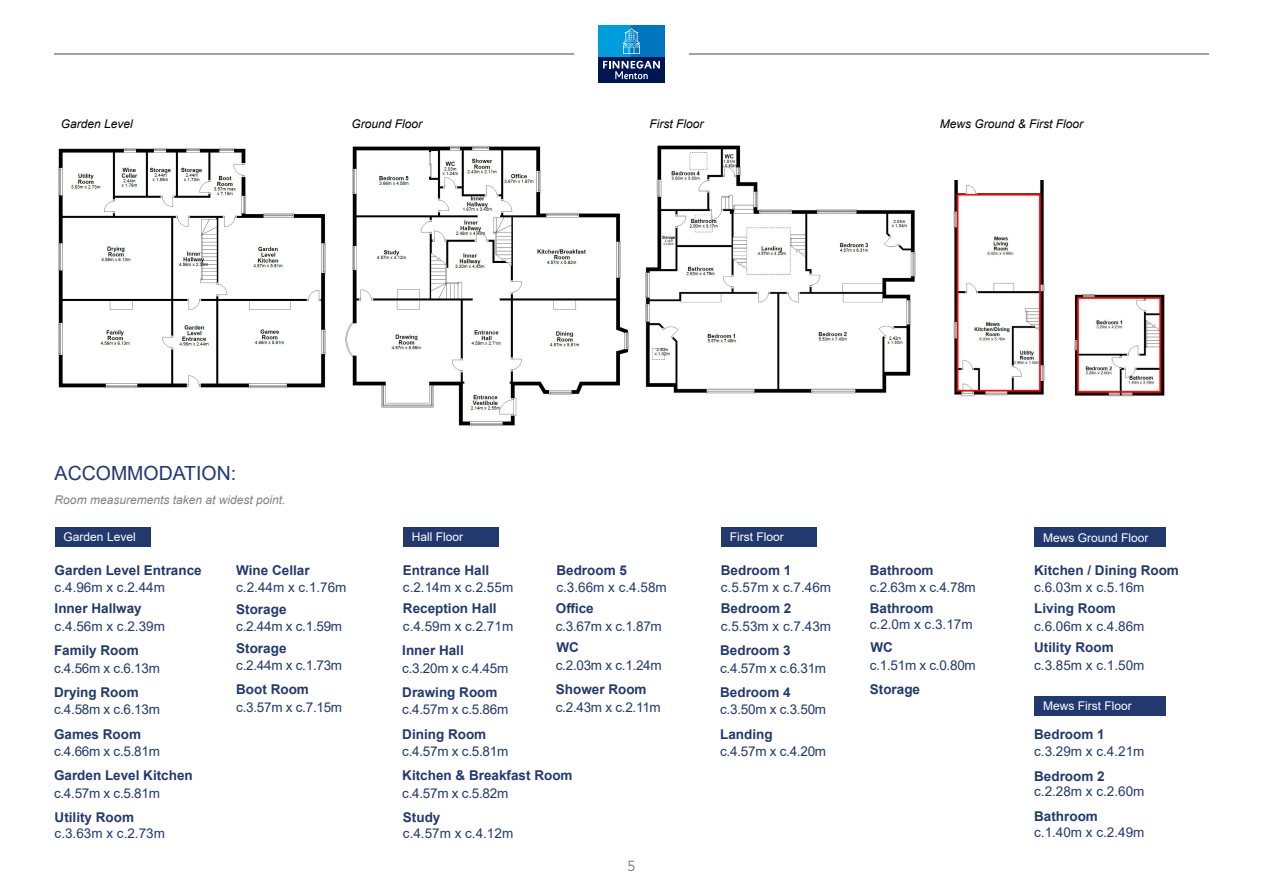
<style>
.page{position:relative;width:1263px;height:893px;background:#fff}
.page>*{position:absolute;margin:0;border:0;box-sizing:border-box;transform-origin:0 0}
.t1{font:19.5px "Arial";color:#223970}
.t2{font:14.25px "Sassoon Sans Std";color:#818285}
.t3{font:13.5px "Arial";letter-spacing:-.02em;color:#223970}
.t4{font:700 13.5px "Arial";color:#223970}
.t5{font:12px "Arial";color:#fff}
.t6{font:italic 12px "Arial";color:#000}
.t7{font:italic 12px "Arial";color:#818285}
</style>
<div class="page">
<img style="left:645px;top:145px;width:271px;height:249px">
<img style="left:58px;top:148px;width:268px;height:241px">
<img style="left:345px;top:145px;width:284px;height:281px">
<img style="left:953px;top:180px;width:92px;height:217px">
<img style="left:1074px;top:294px;width:91px;height:103px">
<div style="left:598px;top:57px;width:67px;height:25px;background:#001652"></div>
<div style="left:598px;top:26px;width:33px;height:31px;background:#009ddc"></div>
<div style="left:631px;top:26px;width:34px;height:31px;background:#0076c0"></div>
<svg style="left:603px;top:61px;width:57px;height:18px"></svg>
<svg style="left:623px;top:28px;width:17px;height:26px"></svg>
<hr style="left:54px;top:53px;width:520px;height:2px;background:#818285">
<hr style="left:689px;top:53px;width:520px;height:2px;background:#818285">
<div style="left:55px;top:527px;width:96px;height:20px;background:#223970"></div>
<div style="left:403px;top:527px;width:96px;height:20px;background:#223970"></div>
<div style="left:721px;top:527px;width:96px;height:20px;background:#223970"></div>
<div style="left:1034px;top:527px;width:132px;height:20px;background:#223970"></div>
<div style="left:1034px;top:696px;width:132px;height:19px;background:#223970"></div>
<p class="t6" style="left:61px;top:116px;width:74px">Garden Level</p>
<p class="t6" style="left:351px;top:116px;width:72px">Ground Floor</p>
<p class="t6" style="left:649px;top:116px;width:55px">First Floor</p>
<p class="t6" style="left:940px;top:116px;width:145px">Mews Ground &amp; First Floor</p>
<h1 class="t1" style="left:55px;top:460px;width:183px">ACCOMMODATION:</h1>
<p class="t7" style="left:55px;top:492px;width:232px">Room measurements taken at widest point.</p>
<p class="t5" style="left:64px;top:529px;width:74px">Garden Level</p>
<p class="t4" style="left:55px;top:560px;width:149px">Garden Level Entrance</p>
<p class="t3" style="left:55px;top:578px;width:112px">c.4.96m x c.2.44m</p>
<p class="t4" style="left:236px;top:560px;width:75px">Wine Cellar</p>
<p class="t3" style="left:236px;top:578px;width:112px">c.2.44m x c.1.76m</p>
<p class="t5" style="left:412px;top:529px;width:53px">Hall Floor</p>
<p class="t4" style="left:403px;top:560px;width:88px">Entrance Hall</p>
<p class="t3" style="left:403px;top:578px;width:112px">c.2.14m x c.2.55m</p>
<p class="t4" style="left:556px;top:560px;width:72px">Bedroom 5</p>
<p class="t3" style="left:556px;top:578px;width:112px">c.3.66m x c.4.58m</p>
<p class="t5" style="left:730px;top:529px;width:56px">First Floor</p>
<p class="t4" style="left:721px;top:560px;width:72px">Bedroom 1</p>
<p class="t3" style="left:721px;top:578px;width:112px">c.5.57m x c.7.46m</p>
<p class="t4" style="left:870px;top:560px;width:65px">Bathroom</p>
<p class="t3" style="left:870px;top:578px;width:107px">c.2.63m x c.4.78m</p>
<p class="t5" style="left:1043px;top:529px;width:107px">Mews Ground Floor</p>
<p class="t4" style="left:1034px;top:560px;width:146px">Kitchen / Dining Room</p>
<p class="t3" style="left:1034px;top:578px;width:112px">c.6.03m x c.5.16m</p>
<p class="t4" style="left:55px;top:599px;width:89px">Inner Hallway</p>
<p class="t3" style="left:55px;top:617px;width:112px">c.4.56m x c.2.39m</p>
<p class="t4" style="left:54px;top:641px;width:86px">Family Room</p>
<p class="t3" style="left:54px;top:659px;width:107px">c.4.56m x c.6.13m</p>
<p class="t4" style="left:54px;top:682px;width:86px">Drying Room</p>
<p class="t3" style="left:54px;top:700px;width:107px">c.4.58m x c.6.13m</p>
<p class="t4" style="left:54px;top:724px;width:89px">Games Room</p>
<p class="t3" style="left:54px;top:742px;width:107px">c.4.66m x c.5.81m</p>
<p class="t4" style="left:54px;top:766px;width:140px">Garden Level Kitchen</p>
<p class="t3" style="left:54px;top:784px;width:107px">c.4.57m x c.5.81m</p>
<p class="t4" style="left:55px;top:808px;width:81px">Utility Room</p>
<p class="t3" style="left:55px;top:824px;width:112px">c.3.63m x c.2.73m</p>
<p class="t4" style="left:236px;top:600px;width:52px">Storage</p>
<p class="t3" style="left:236px;top:617px;width:107px">c.2.44m x c.1.59m</p>
<p class="t4" style="left:236px;top:638px;width:52px">Storage</p>
<p class="t3" style="left:236px;top:656px;width:107px">c.2.44m x c.1.73m</p>
<p class="t4" style="left:236px;top:680px;width:74px">Boot Room</p>
<p class="t3" style="left:236px;top:698px;width:107px">c.3.57m x c.7.15m</p>
<p class="t4" style="left:403px;top:599px;width:95px">Reception Hall</p>
<p class="t3" style="left:403px;top:617px;width:112px">c.4.59m x c.2.71m</p>
<p class="t4" style="left:556px;top:599px;width:39px">Office</p>
<p class="t3" style="left:556px;top:617px;width:107px">c.3.67m x c.1.87m</p>
<p class="t4" style="left:721px;top:599px;width:72px">Bedroom 2</p>
<p class="t3" style="left:721px;top:617px;width:112px">c.5.53m x c.7.43m</p>
<p class="t4" style="left:870px;top:599px;width:65px">Bathroom</p>
<p class="t3" style="left:870px;top:615px;width:104px">c.2.0m x c.3.17m</p>
<p class="t4" style="left:1034px;top:599px;width:83px">Living Room</p>
<p class="t3" style="left:1034px;top:617px;width:112px">c.6.06m x c.4.86m</p>
<p class="t4" style="left:556px;top:638px;width:24px">WC</p>
<p class="t3" style="left:556px;top:656px;width:107px">c.2.03m x c.1.24m</p>
<p class="t4" style="left:402px;top:641px;width:63px">Inner Hall</p>
<p class="t3" style="left:402px;top:659px;width:107px">c.3.20m x c.4.45m</p>
<p class="t4" style="left:402px;top:682px;width:97px">Drawing Room</p>
<p class="t3" style="left:402px;top:700px;width:107px">c.4.57m x c.5.86m</p>
<p class="t4" style="left:402px;top:724px;width:85px">Dining Room</p>
<p class="t3" style="left:402px;top:742px;width:107px">c.4.57m x c.5.81m</p>
<p class="t4" style="left:402px;top:766px;width:172px">Kitchen &amp; Breakfast Room</p>
<p class="t3" style="left:402px;top:784px;width:107px">c.4.57m x c.5.82m</p>
<p class="t4" style="left:556px;top:680px;width:92px">Shower Room</p>
<p class="t3" style="left:556px;top:698px;width:106px">c.2.43m x c.2.11m</p>
<p class="t4" style="left:403px;top:808px;width:39px">Study</p>
<p class="t3" style="left:403px;top:824px;width:112px">c.4.57m x c.4.12m</p>
<p class="t4" style="left:720px;top:641px;width:72px">Bedroom 3</p>
<p class="t3" style="left:720px;top:659px;width:107px">c.4.57m x c.6.31m</p>
<p class="t4" style="left:720px;top:682px;width:72px">Bedroom 4</p>
<p class="t3" style="left:720px;top:700px;width:107px">c.3.50m x c.3.50m</p>
<p class="t4" style="left:720px;top:724px;width:54px">Landing</p>
<p class="t3" style="left:720px;top:742px;width:107px">c.4.57m x c.4.20m</p>
<p class="t4" style="left:870px;top:638px;width:24px">WC</p>
<p class="t3" style="left:870px;top:656px;width:107px">c.1.51m x c.0.80m</p>
<p class="t4" style="left:870px;top:680px;width:52px">Storage</p>
<p class="t4" style="left:1034px;top:638px;width:81px">Utility Room</p>
<p class="t3" style="left:1034px;top:656px;width:112px">c.3.85m x c.1.50m</p>
<p class="t5" style="left:1043px;top:698px;width:90px">Mews First Floor</p>
<p class="t4" style="left:1034px;top:724px;width:72px">Bedroom 1</p>
<p class="t3" style="left:1034px;top:742px;width:112px">c.3.29m x c.4.21m</p>
<p class="t4" style="left:1034px;top:766px;width:72px">Bedroom 2</p>
<p class="t3" style="left:1034px;top:782px;width:112px">c.2.28m x c.2.60m</p>
<p class="t4" style="left:1034px;top:807px;width:65px">Bathroom</p>
<p class="t3" style="left:1034px;top:823px;width:112px">c.1.40m x c.2.49m</p>
<p class="t2" style="left:627px;top:857px;width:10px">5</p>
</div>
